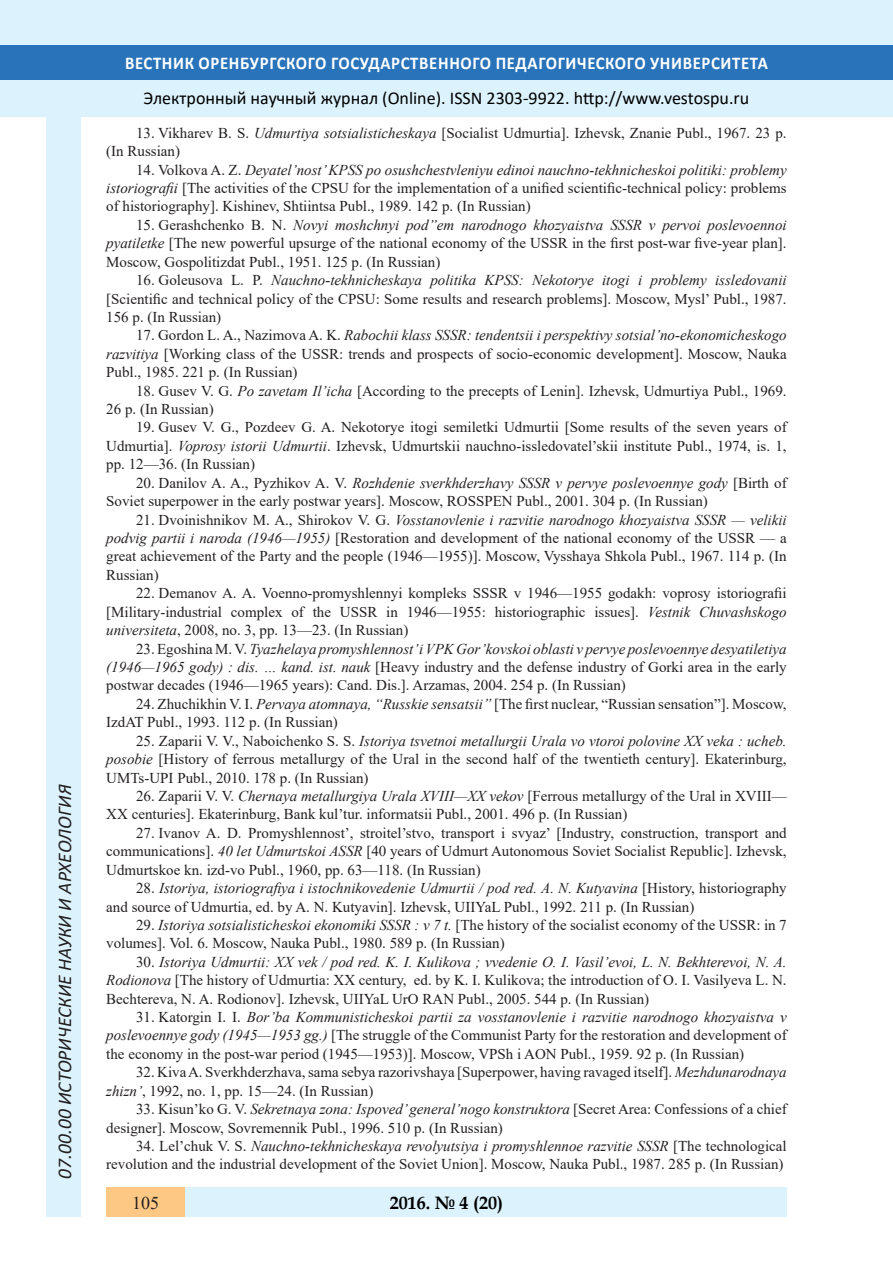
<style>
.page{position:relative;width:893px;height:1263px;background:#fff}
.page>*{position:absolute;margin:0;border:0;box-sizing:border-box;transform-origin:0 0}
.t1{font:italic 19.5px "Calibri";color:#231f20}
.t2{font:18px "Calibri";color:#000}
.t3{font:700 18px "Calibri";letter-spacing:.04em;color:#fff;scale:.93 1}
.t4{font:700 18px "Book Antiqua";color:#000}
.t5{font:18px "Times New Roman";color:#231f20}
.литература{font:15px/18.5px "Times New Roman";color:#231f20;text-align:justify}
.s1{font-style:italic}
</style>
<div class="page">
<div style="left:0;top:0;width:893px;height:116px;background:#dcf2fc"></div>
<div style="left:0;top:45px;width:893px;height:34px;background:#2873ba"></div>
<div style="left:47px;top:116px;width:34px;height:1101px;background:#dcf2fc"></div>
<div style="left:106px;top:1188px;width:681px;height:29px;background:#dcf2fc"></div>
<div style="left:106px;top:1188px;width:79px;height:29px;background:#fdc784"></div>
<h1 class="t1" style="left:51px;top:1179px;width:395px;rotate:-90deg">07.00.00 ИСТОРИЧЕСКИЕ НАУКИ И АРХЕОЛОГИЯ</h1>
<h1 class="t1" style="left:51px;top:1105px;width:206px;rotate:-90deg">БИОЛОГИЧЕСКИЕ НАУКИ</h1>
<h1 class="t1" style="left:51px;top:1169px;width:11px;rotate:-90deg">3</h1>
<p class="t3" style="left:125px;top:50px;width:693px">ВЕСТНИК ОРЕНБУРГСКОГО ГОСУДАРСТВЕННОГО ПЕДАГОГИЧЕСКОГО УНИВЕРСИТЕТА</p>
<p class="t2" style="left:144px;top:85px;width:607px">Электронный научный журнал (Online). ISSN 2303-9922. http://www.vestospu.ru</p>
<p class="t2" style="left:583px;top:85px;width:13px">t</p>
<p class="литература" style="left:106px;top:123px;width:682px;text-indent:30px">13. Vikharev B. S. <span class="s1">Udmurtiya sotsialisticheskaya</span> [Socialist Udmurtia]. Izhevsk, Znanie Publ., 1967. 23 p. (In Russian)</p>
<p class="литература" style="left:106px;top:160px;width:682px;text-indent:30px">14. Volkova A. Z. <span class="s1">Deyatel’nost’ KPSS po osushchestvleniyu edinoi nauchno-tekhnicheskoi politiki: problemy istoriografii</span> [The activities of the CPSU for the implementation of a unified scientific-technical policy: problems of historiography]. Kishinev, Shtiintsa Publ., 1989. 142 p. (In Russian)</p>
<p class="литература" style="left:106px;top:215px;width:682px;text-indent:30px">15. Gerashchenko B. N. <span class="s1">Novyi moshchnyi pod’’em narodnogo khozyaistva SSSR v pervoi poslevoennoi pyatiletke</span> [The new powerful upsurge of the national economy of the USSR in the first post-war five-year plan].<br>Moscow, Gospolitizdat Publ., 1951. 125 p. (In Russian)</p>
<p class="литература" style="left:106px;top:270px;width:682px;text-indent:30px">16. Goleusova L. P. <span class="s1">Nauchno-tekhnicheskaya politika KPSS: Nekotorye itogi i problemy issledovanii </span>[Scientific and technical policy of the CPSU: Some results and research problems]. Moscow, Mysl’ Publ., 1987.<br>156 p. (In Russian)</p>
<p class="литература" style="left:106px;top:326px;width:682px;text-indent:30px">17. Gordon L. A., Nazimova A. K. <span class="s1">Rabochii klass SSSR: tendentsii i perspektivy sotsial’no-ekonomicheskogo razvitiya</span> [Working class of the USSR: trends and prospects of socio-economic development]. Moscow, Nauka Publ., 1985. 221 p. (In Russian)</p>
<p class="литература" style="left:106px;top:381px;width:682px;text-indent:30px">18. Gusev V. G. <span class="s1">Po zavetam Il’icha</span> [According to the precepts of Lenin]. Izhevsk, Udmurtiya Publ., 1969.<br>26 p. (In Russian)</p>
<p class="литература" style="left:106px;top:418px;width:682px;text-indent:30px">19. Gusev V. G., Pozdeev G. A. Nekotorye itogi semiletki Udmurtii [Some results of the seven years of Udmurtia]. <span class="s1">Voprosy istorii Udmurtii</span>. Izhevsk, Udmurtskii nauchno-issledovatel’skii institute Publ., 1974, is. 1, pp. 12—36. (In Russian)</p>
<p class="литература" style="left:106px;top:473px;width:682px;text-indent:30px">20. Danilov A. A., Pyzhikov A. V. <span class="s1">Rozhdenie sverkhderzhavy SSSR v pervye poslevoennye gody</span> [Birth of<br>Soviet superpower in the early postwar years]. Moscow, ROSSPEN Publ., 2001. 304 p. (In Russian)</p>
<p class="литература" style="left:106px;top:510px;width:682px;text-indent:30px">21. Dvoinishnikov M. A., Shirokov V. G. <span class="s1">Vosstanovlenie i razvitie narodnogo khozyaistva SSSR — velikii podvig partii i naroda (1946—1955)</span> [Restoration and development of the national economy of the USSR — a great achievement of the Party and the people (1946—1955)]. Moscow, Vysshaya Shkola Publ., 1967. 114 p. (In Russian)</p>
<p class="литература" style="left:106px;top:583px;width:682px;text-indent:30px">22. Demanov A. A. Voenno-promyshlennyi kompleks SSSR v 1946—1955 godakh: voprosy istoriografii [Military-industrial complex of the USSR in 1946—1955: historiographic issues]. <span class="s1">Vestnik Chuvashskogo universiteta</span>, 2008, no. 3, pp. 13—23. (In Russian)</p>
<p class="литература" style="left:106px;top:639px;width:682px;text-indent:30px">23. Egoshina M. V. <span class="s1">Tyazhelaya promyshlennost’ i VPK Gor’kovskoi oblasti v pervye poslevoennye desyatiletiya (1946—1965 gody) : dis. … kand. ist. nauk</span> [Heavy industry and the defense industry of Gorki area in the early postwar decades (1946—1965 years): Cand. Dis.]. Arzamas, 2004. 254 p. (In Russian)</p>
<p class="литература" style="left:106px;top:694px;width:682px;text-indent:30px">24. Zhuchikhin V. I. <span class="s1">Pervaya atomnaya, “Russkie sensatsii”</span> [The first nuclear, “Russian sensation”]. Moscow,<br>IzdAT Publ., 1993. 112 p. (In Russian)</p>
<p class="литература" style="left:106px;top:731px;width:682px;text-indent:30px">25. Zaparii V. V., Naboichenko S. S. <span class="s1">Istoriya tsvetnoi metallurgii Urala vo vtoroi polovine XX veka : ucheb. posobie</span> [History of ferrous metallurgy of the Ural in the second half of the twentieth century]. Ekaterinburg, UMTs-UPI Publ., 2010. 178 p. (In Russian)</p>
<p class="литература" style="left:106px;top:786px;width:682px;text-indent:30px">26. Zaparii V. V. <span class="s1">Chernaya metallurgiya Urala XVIII—XX vekov</span> [Ferrous metallurgy of the Ural in XVIII—<br>XX centuries]. Ekaterinburg, Bank kul’tur. informatsii Publ., 2001. 496 p. (In Russian)</p>
<p class="литература" style="left:106px;top:823px;width:682px;text-indent:30px">27. Ivanov A. D. Promyshlennost’, stroitel’stvo, transport i svyaz’ [Industry, construction, transport and communications]. <span class="s1">40 let Udmurtskoi ASSR</span> [40 years of Udmurt Autonomous Soviet Socialist Republic]. Izhevsk, Udmurtskoe kn. izd-vo Publ., 1960, pp. 63—118. (In Russian)</p>
<p class="литература" style="left:106px;top:878px;width:682px;text-indent:30px">28. <span class="s1">Istoriya, istoriografiya i istochnikovedenie Udmurtii / pod red. A. N. Kutyavina</span> [History, historiography and source of Udmurtia, ed. by A. N. Kutyavin]. Izhevsk, UIIYaL Publ., 1992. 211 p. (In Russian)</p>
<p class="литература" style="left:106px;top:915px;width:682px;text-indent:30px">29. <span class="s1">Istoriya sotsialisticheskoi ekonomiki SSSR : v 7 t.</span> [The history of the socialist economy of the USSR: in 7 volumes]. Vol. 6. Moscow, Nauka Publ., 1980. 589 p. (In Russian)</p>
<p class="литература" style="left:106px;top:952px;width:682px;text-indent:30px">30. <span class="s1">Istoriya Udmurtii: XX vek / pod red. K. I. Kulikova ; vvedenie O. I. Vasil’evoi, L. N. Bekhterevoi, N. A.<br>Rodionova</span> [The history of Udmurtia: XX century, ed. by K. I. Kulikova; the introduction of O. I. Vasilyeva L. N.<br>Bechtereva, N. A. Rodionov]. Izhevsk, UIIYaL UrO RAN Publ., 2005. 544 p. (In Russian)</p>
<p class="литература" style="left:106px;top:1007px;width:682px;text-indent:30px">31. Katorgin I. I. <span class="s1">Bor’ba Kommunisticheskoi partii za vosstanovlenie i razvitie narodnogo khozyaistva v poslevoennye gody (1945—1953 gg.)</span> [The struggle of the Communist Party for the restoration and development of the economy in the post-war period (1945—1953)]. Moscow, VPSh i AON Publ., 1959. 92 p. (In Russian)</p>
<p class="литература" style="left:106px;top:1062px;width:682px;text-indent:30px">32. Kiva A. Sverkhderzhava, sama sebya razorivshaya [Superpower, having ravaged itself]. <span class="s1">Mezhdunarodnaya zhizn’</span>, 1992, no. 1, pp. 15—24. (In Russian)</p>
<p class="литература" style="left:106px;top:1099px;width:682px;text-indent:30px">33. Kisun’ko G. V. <span class="s1">Sekretnaya zona: Ispoved’ general’nogo konstruktora</span> [Secret Area: Confessions of a chief designer]. Moscow, Sovremennik Publ., 1996. 510 p. (In Russian)</p>
<p class="литература" style="left:106px;top:1136px;width:682px;text-align:right">34. Lel’chuk V. S. <span class="s1">Nauchno-tekhnicheskaya revolyutsiya i promyshlennoe razvitie SSSR</span> [The technological revolution and the industrial development of the Soviet Union]. Moscow, Nauka Publ., 1987. 285 p. (In Russian)</p>
<p class="t4" style="left:390px;top:1190px;width:115px">2016. № 4 (20)</p>
<p class="t5" style="left:132px;top:1190px;width:28px">105</p>
<p class="t4" style="left:460px;top:1190px;width:39px">3 19</p>
</div>
